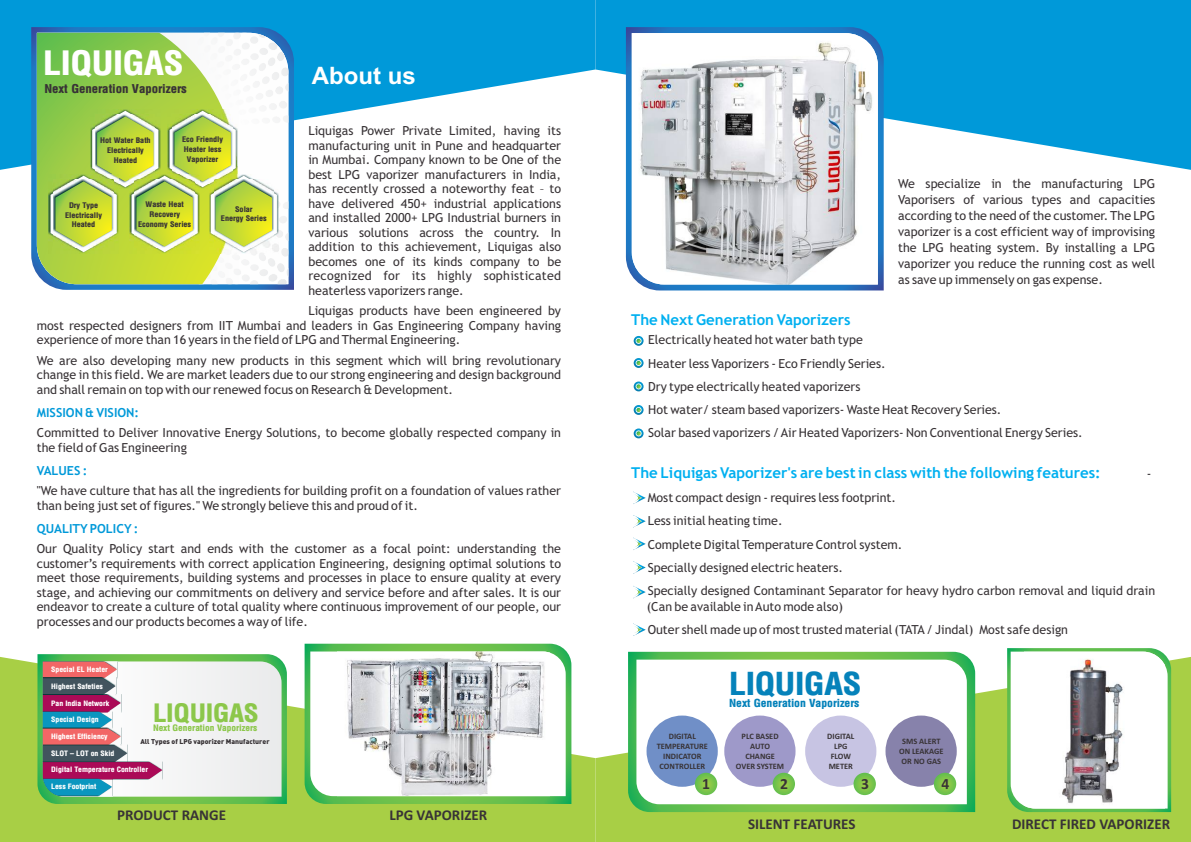
<style>
.page{position:relative;width:1191px;height:842px;background:#fff}
.page>*{position:absolute;margin:0;border:0;box-sizing:border-box;transform-origin:0 0}
.t1{font:700 condensed 31.8px "Switzerland";color:#fff}
.t2{font:700 condensed 30px "Switzerland";color:#0582ba}
.t3{font:700 condensed 24px "Switzerland";color:#8cc74a}
.t4{font:700 24px "Arial";color:#fff}
.t5{font:700 15.6px "Calibri";color:#383336}
.t6{font:700 15px "Trebuchet MS";color:#00b0f0}
.t7{font:700 15px "Calibri";color:#383336}
.t8{font:12.5px/14.5px "Trebuchet MS";color:#383336;text-align:justify}
.t9{font:700 12.5px "Trebuchet MS";color:#0099d9}
.t10{font:700 condensed 11.5px "Switzerland";color:#383336}
.t11{font:700 condensed 10.5px "Switzerland";color:#0582ba}
.t12{font:700 condensed 8.4px "Switzerland";color:#8cc74a}
.t13{font:700 8.3px/10.2px "Calibri";color:#383336;text-align:center}
.t14{font:700 condensed 7.3px/9.8px "Switzerland";color:#383336;text-align:center}
.t15{font:700 condensed 7px "Switzerland";color:#fff}
.t16{font:6.9px "DIN Black Alternate";color:#383336}
</style>
<div class="page">
<svg style="left:0;top:657px;width:595px;height:185px;background:#afd356"></svg>
<svg style="left:0;top:0;width:595px;height:170px;fill:#0099d9"></svg>
<svg style="left:31px;top:27px;width:263px;height:263px"></svg>
<img style="left:237px;top:33px;width:51px;height:88px">
<img style="left:237px;top:203px;width:51px;height:81px">
<svg style="left:37px;top:33px;width:200px;height:251px"></svg>
<img style="left:90px;top:109px;width:70px;height:2px">
<img style="left:168px;top:109px;width:69px;height:2px">
<img style="left:209px;top:174px;width:70px;height:80px">
<img style="left:130px;top:252px;width:69px;height:2px">
<img style="left:49px;top:174px;width:69px;height:80px">
<svg style="left:50px;top:111px;width:227px;height:141px"></svg>
<svg style="left:595px;top:657px;width:596px;height:185px;background:#b4d55f"></svg>
<svg style="left:595px;top:0;width:596px;height:170px;fill:#0099d9"></svg>
<svg style="left:304px;top:644px;width:267px;height:160px;background:#61bf56"></svg>
<svg style="left:310px;top:651px;width:255px;height:145px"></svg>
<img style="left:337px;top:651px;width:212px;height:145px">
<svg style="left:37px;top:654px;width:250px;height:150px"></svg>
<svg style="left:626px;top:27px;width:257px;height:263px;background:#2e83c7"></svg>
<img style="left:632px;top:33px;width:246px;height:251px">
<svg style="left:1007px;top:648px;width:164px;height:164px"></svg>
<img style="left:1024px;top:652px;width:141px;height:156px">
<svg style="left:633px;top:358px;width:10px;height:10px"></svg>
<svg style="left:633px;top:381px;width:10px;height:10px"></svg>
<svg style="left:633px;top:405px;width:10px;height:10px"></svg>
<svg style="left:633px;top:428px;width:10px;height:10px"></svg>
<svg style="left:633px;top:492px;width:12px;height:12px"></svg>
<svg style="left:633px;top:515px;width:12px;height:12px"></svg>
<svg style="left:633px;top:538px;width:12px;height:12px"></svg>
<svg style="left:633px;top:561px;width:12px;height:13px"></svg>
<svg style="left:633px;top:586px;width:12px;height:12px"></svg>
<svg style="left:633px;top:623px;width:12px;height:13px"></svg>
<svg style="left:633px;top:336px;width:10px;height:10px"></svg>
<svg style="left:628px;top:652px;width:347px;height:160px;background:#5fbf57"></svg>
<svg style="left:636px;top:660px;width:330px;height:144px"></svg>
<div style="left:646px;top:715px;width:72px;height:72px;background:#708fc7;border-radius:50%"></div>
<svg style="left:695px;top:773px;width:22px;height:22px"></svg>
<div style="left:724px;top:715px;width:71px;height:72px;background:#9e99c9;border-radius:50%"></div>
<svg style="left:772px;top:773px;width:23px;height:22px"></svg>
<div style="left:805px;top:715px;width:71px;height:72px;background:#c7c4e3;border-radius:50%"></div>
<svg style="left:853px;top:773px;width:23px;height:22px"></svg>
<div style="left:885px;top:715px;width:71px;height:72px;background:#8782ab;border-radius:50%"></div>
<svg style="left:934px;top:773px;width:22px;height:22px"></svg>
<h1 class="t1" style="left:43px;top:45px;width:141px">LIQUIGAS</h1>
<p class="t10" style="left:44px;top:82px;width:144px">Next Generation Vaporizers</p>
<h3 class="t4" style="left:312px;top:67px;width:105px">About us</h3>
<p class="t8" style="left:308px;top:125px;width:254px">Liquigas Power Private Limited, having its manufacturing unit in Pune and headquarter in Mumbai. Company known to be One of the best LPG vaporizer manufacturers in India, has recently crossed a noteworthy feat – to have delivered 450+ industrial applications and installed 2000+ LPG Industrial burners in various solutions across the country. In addition to this achievement, Liquigas also becomes one of its kinds company to be recognized for its highly sophisticated heaterless vaporizers range.</p>
<p class="t8" style="left:37px;top:305px;width:526px;text-indent:271px">Liquigas products have been engineered by most respected designers from IIT Mumbai and leaders in Gas Engineering Company having experience of more than 16 years in the field of LPG and Thermal Engineering.</p>
<p class="t8" style="left:37px;top:354px;width:526px">We are also developing many new products in this segment which will bring revolutionary change in this field. We are market leaders due to our strong engineering and design background and shall remain on top with our renewed focus on Research &amp; Development.</p>
<p class="t8" style="left:37px;top:426px;width:526px">Committed to Deliver Innovative Energy Solutions, to become globally respected company in the field of Gas Engineering</p>
<p class="t8" style="left:37px;top:485px;width:526px">"We have culture that has all the ingredients for building profit on a foundation of values rather than being just set of figures." We strongly believe this and proud of it.</p>
<p class="t8" style="left:37px;top:543px;width:526px">Our Quality Policy start and ends with the customer as a focal point: understanding the customer’s requirements with correct application Engineering, designing optimal solutions to meet those requirements, building systems and processes in place to ensure quality at every stage, and achieving our commitments on delivery and service before and after sales. It is our endeavor to create a culture of total quality where continuous improvement of our people, our processes and our products becomes a way of life.</p>
<p class="t14" style="left:182px;top:135px;width:42px">Eco Friendly<br>Heater less<br>Vaporizer</p>
<p class="t14" style="left:100px;top:136px;width:52px">Hot Water Bath<br>Electrically<br>Heated</p>
<p class="t14" style="left:65px;top:201px;width:38px">Dry Type<br>Electrically<br>Heated</p>
<p class="t14" style="left:138px;top:200px;width:54px">Waste Heat<br>Recovery<br>Economy Series</p>
<p class="t14" style="left:221px;top:204px;width:47px">Solar<br>Energy Series</p>
<p class="t9" style="left:37px;top:407px;width:104px">MISSION &amp; VISION:</p>
<p class="t9" style="left:37px;top:466px;width:52px">VALUES :</p>
<p class="t9" style="left:37px;top:524px;width:103px">QUALITY POLICY :</p>
<p class="t15" style="left:51px;top:666px;width:58px">Special EL Heater</p>
<p class="t15" style="left:51px;top:682px;width:53px">Highest Safeties</p>
<p class="t15" style="left:51px;top:699px;width:59px">Pan India Network</p>
<p class="t15" style="left:51px;top:716px;width:49px">Special Design</p>
<p class="t15" style="left:51px;top:732px;width:58px">Highest Efficiency</p>
<p class="t15" style="left:51px;top:749px;width:65px">SLOT – LOT on Skid</p>
<p class="t15" style="left:51px;top:766px;width:98px">Digital Temperature Controller</p>
<p class="t15" style="left:51px;top:782px;width:46px">Less Footprint</p>
<h3 class="t3" style="left:153px;top:699px;width:107px">LIQUIGAS</h3>
<p class="t12" style="left:153px;top:723px;width:106px">Next Generation Vaporizers</p>
<p class="t16" style="left:140px;top:736px;width:131px">All Types of LPG vaporizer Manufacturer</p>
<p class="t7" style="left:117px;top:809px;width:110px">PRODUCT RANGE</p>
<p class="t7" style="left:389px;top:809px;width:99px">LPG VAPORIZER</p>
<p class="t6" style="left:631px;top:314px;width:221px">The Next Generation Vaporizers</p>
<p class="t8" style="left:898px;top:177px;width:259px;line-height:16px">We specialize in the manufacturing LPG Vaporisers of various types and capacities according to the need of the customer. The LPG vaporizer is a cost efficient way of improvising the LPG heating system. By installing a LPG vaporizer you reduce the running cost as well as save up immensely on gas expense.</p>
<p class="t8" style="left:648px;top:329px;width:436px;line-height:23.2px;text-align:left">Electrically heated hot water bath type<br>Heater less Vaporizers - Eco Friendly Series.<br>Dry type electrically heated vaporizers<br>Hot water/ steam based vaporizers- Waste Heat Recovery Series.<br>Solar based vaporizers / Air Heated Vaporizers- Non Conventional Energy Series.</p>
<p class="t6" style="left:631px;top:467px;width:471px">The Liquigas Vaporizer's are best in class with the following features:</p>
<p class="t8" style="left:1146px;top:467px;width:6px">-</p>
<p class="t8" style="left:647px;top:487px;width:509px;line-height:23.2px;text-align:left">Most compact design - requires less footprint.<br>Less initial heating time.<br>Complete Digital Temperature Control system.<br>Specially designed electric heaters.<br>Specially designed Contaminant Separator for heavy hydro carbon removal and liquid drain</p>
<p class="t8" style="left:646px;top:596px;width:423px;line-height:23.2px">(Can be available in Auto mode also)<br>Outer shell made up of most trusted material (TATA/ Jindal) Most safe design</p>
<h2 class="t2" style="left:729px;top:667px;width:133px">LIQUIGAS</h2>
<p class="t11" style="left:729px;top:697px;width:132px">Next Generation Vaporizers</p>
<p class="t13" style="left:656px;top:731px;width:53px">DIGITAL<br>TEMPERATURE<br>INDICATOR<br>CONTROLLER</p>
<p class="t13" style="left:736px;top:731px;width:50px">PLC BASED<br>AUTO<br>CHANGE<br>OVER SYSTEM</p>
<p class="t13" style="left:827px;top:731px;width:29px">DIGITAL<br>LPG<br>FLOW<br>METER</p>
<p class="t13" style="left:899px;top:736px;width:46px">SMS ALERT<br>ON LEAKAGE<br>OR NO GAS</p>
<p class="t5" style="left:702px;top:778px;width:9px">1</p>
<p class="t5" style="left:780px;top:777px;width:9px">2</p>
<p class="t5" style="left:861px;top:777px;width:9px">3</p>
<p class="t5" style="left:941px;top:777px;width:9px">4</p>
<p class="t7" style="left:748px;top:818px;width:109px">SILENT FEATURES</p>
<p class="t7" style="left:1012px;top:818px;width:159px">DIRECT FIRED VAPORIZER</p>
</div>
